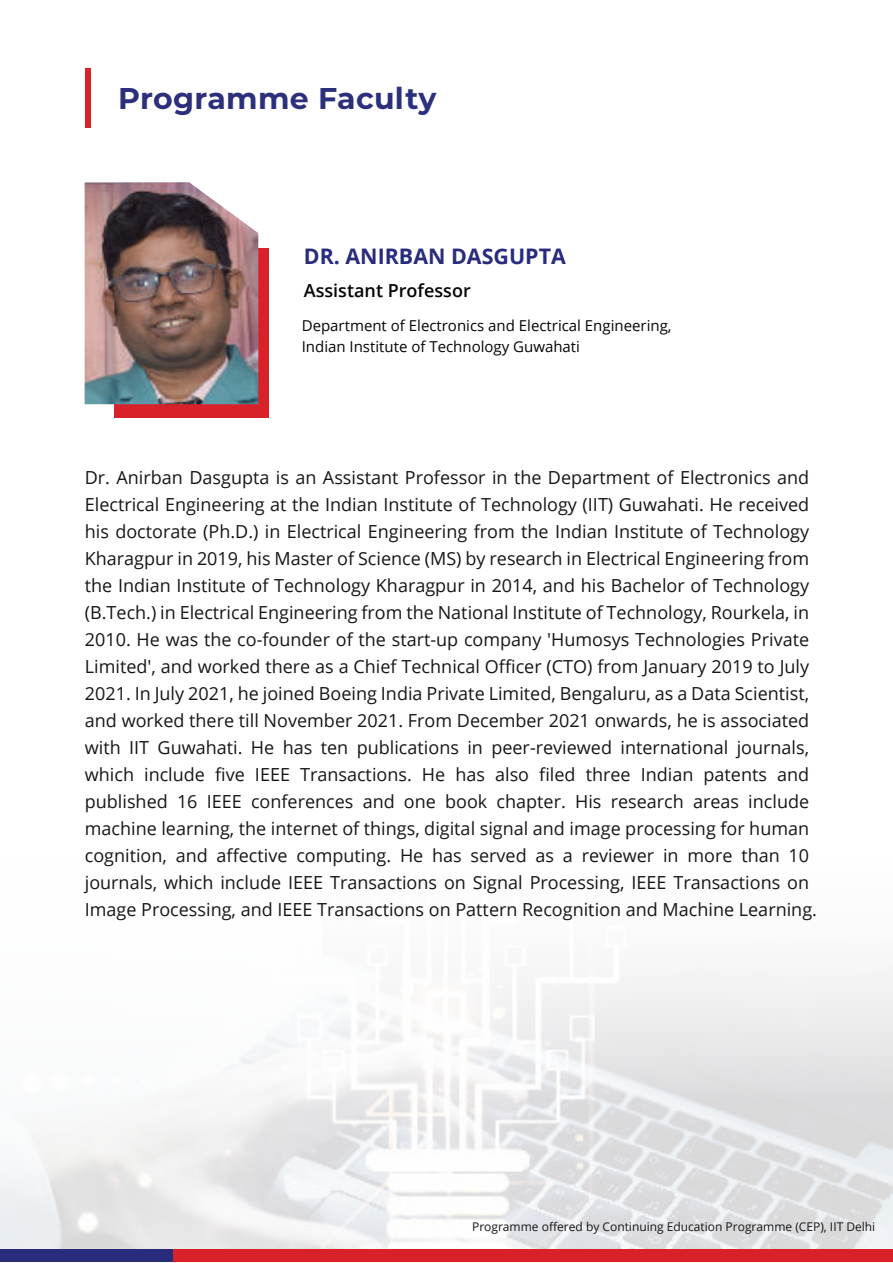
<style>
.page{position:relative;width:893px;height:1263px;background:#fff}
.page>*{position:absolute;margin:0;border:0;box-sizing:border-box;transform-origin:0 0}
.t1{font:700 30px "Montserrat";letter-spacing:.01em;color:#2c307c}
.t2{font:700 21.45px "Open Sans";color:#292c7c}
.t3{font:18px/27px "Open Sans";color:#161616}
.t4{font:600 18px "Open Sans";color:#040503}
.t5{font:15px/21px "Open Sans";color:#040503}
.t6{font:12px "Open Sans";color:#161616}
</style>
<div class="page">
<img style="left:0;top:1206px;width:892px;height:55px">
<svg style="left:0;top:972px;width:892px;height:234px"></svg>
<div style="left:86px;top:69px;width:5px;height:59px;background:#da2129"></div>
<div style="left:1px;top:1249px;width:892px;height:12px;background:#d9212a"></div>
<div style="left:1px;top:1249px;width:172px;height:12px;background:#292c7c"></div>
<div style="left:114px;top:248px;width:155px;height:169px;background:#d9212a"></div>
<img style="left:85px;top:182px;width:173px;height:222px">
<h1 class="t1" style="left:118px;top:77px;width:320px">Programme Faculty</h1>
<p class="t2" style="left:304px;top:241px;width:264px">DR. ANIRBAN DASGUPTA</p>
<p class="t4" style="left:304px;top:278px;width:168px">Assistant Professor</p>
<p class="t5" style="left:302px;top:315px;width:371px">Department of Electronics and Electrical Engineering,<br>Indian Institute of Technology Guwahati</p>
<p class="t3" style="left:85px;top:464px;width:734px">Dr. Anirban Dasgupta is an Assistant Professor in the Department of Electronics and Electrical Engineering at the Indian Institute of Technology (IIT) Guwahati. He received his doctorate (Ph.D.) in Electrical Engineering from the Indian Institute of Technology Kharagpur in 2019, his Master of Science (MS) by research in Electrical Engineering from the Indian Institute of Technology Kharagpur in 2014, and his Bachelor of Technology (B.Tech.) in Electrical Engineering from the National Institute of Technology, Rourkela, in 2010. He was the co-founder of the start-up company 'Humosys Technologies Private Limited', and worked there as a Chief Technical Officer (CTO) from January 2019 to July 2021. In July 2021, he joined Boeing India Private Limited, Bengaluru, as a Data Scientist, and worked there till November 2021. From December 2021 onwards, he is associated with IIT Guwahati. He has ten publications in peer-reviewed international journals, which include five IEEE Transactions. He has also filed three Indian patents and published 16 IEEE conferences and one book chapter. His research areas include machine learning, the internet of things, digital signal and image processing for human cognition, and affective computing. He has served as a reviewer in more than 10 journals, which include IEEE Transactions on Signal Processing, IEEE Transactions on Image Processing, and IEEE Transactions on Pattern Recognition and Machine Learning.</p>
<p class="t6" style="left:472px;top:1218px;width:405px">Programme offered by Continuing Education Programme (CEP), IIT Delhi</p>
</div>
